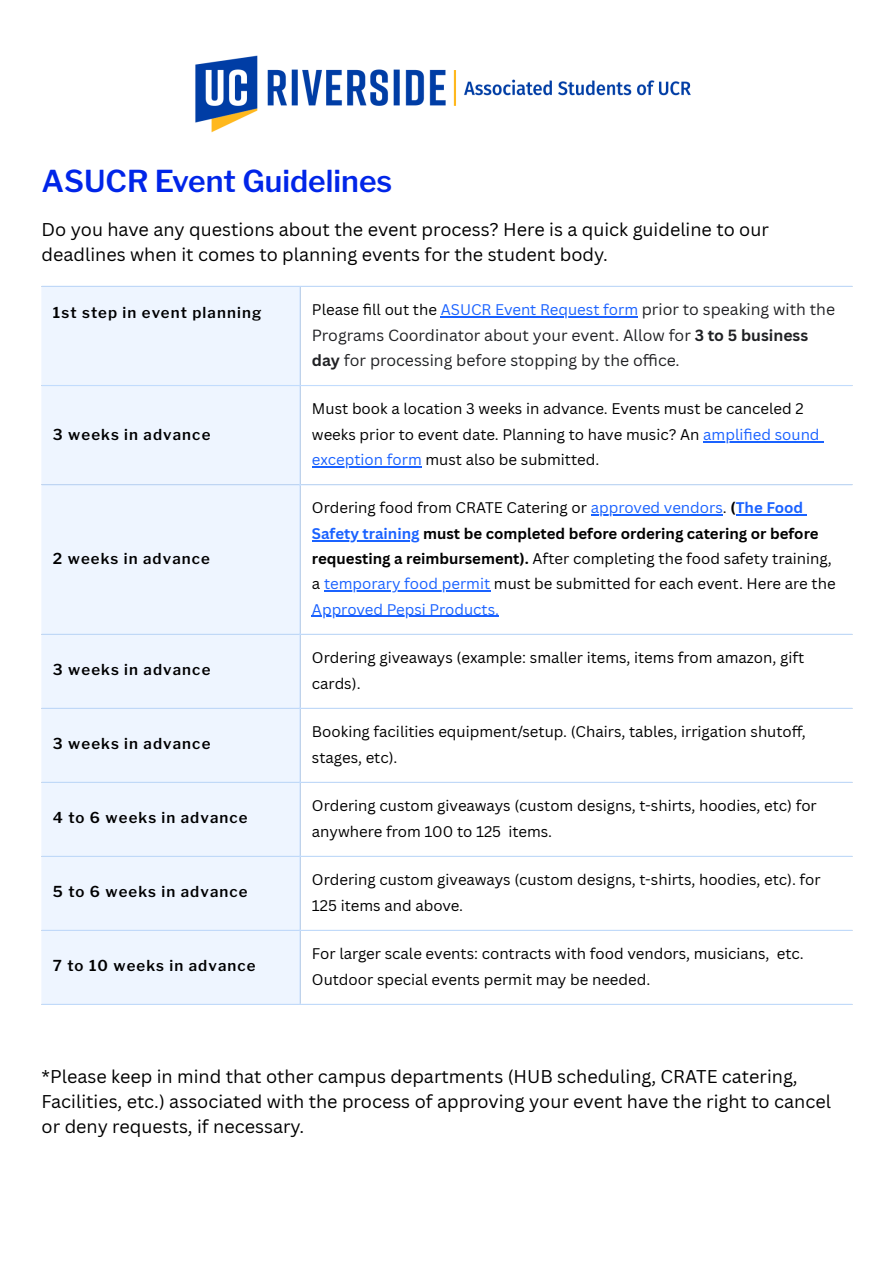
<style>
.page{position:relative;width:894px;height:1263px;background:#fff}
.page>*{position:absolute;margin:0;border:0;box-sizing:border-box;transform-origin:0 0}
.t1{font:600 30px "Libre Franklin";color:#0025e8}
.t2{font:18px/24.8px "Canva Sans";color:#000}
.t3{font:15.75px/25.3px "Canva Sans";color:#202124}
.t4{font:15px/25.3px "Canva Sans";color:#000}
.t5{font:600 15px "Libre Franklin";letter-spacing:.075em;color:#000}
.s1{font-size:15px;color:#000}
.s2{font-size:15px;color:#1a62ff}
.s3{font-weight:700}
.s4{color:#1a62ff}
.s5{font-weight:700;color:#1a62ff}
</style>
<div class="page">
<img style="left:195px;top:55px;width:496px;height:78px">
<div style="left:42px;top:287px;width:257px;height:717px;background:#eef5ff"></div>
<hr style="left:440px;top:316px;width:198px;height:1px;background:#1a62ff">
<hr style="left:703px;top:441px;width:116px;height:1px;background:#1a62ff">
<hr style="left:312px;top:466px;width:109px;height:1px;background:#1a62ff">
<hr style="left:590px;top:515px;width:132px;height:1px;background:#1a62ff">
<hr style="left:735px;top:515px;width:68px;height:1px;background:#1a62ff">
<hr style="left:312px;top:540px;width:107px;height:2px;background:#1a62ff">
<hr style="left:324px;top:590px;width:166px;height:1px;background:#1a62ff">
<hr style="left:312px;top:616px;width:187px;height:1px;background:#1a62ff">
<hr style="left:299px;top:287px;width:1px;height:717px;background:#c2dcfd">
<hr style="left:42px;top:286px;width:810px;height:1px;background:#c2dcfd">
<hr style="left:42px;top:385px;width:810px;height:1px;background:#c2dcfd">
<hr style="left:42px;top:484px;width:810px;height:1px;background:#c2dcfd">
<hr style="left:42px;top:634px;width:810px;height:1px;background:#c2dcfd">
<hr style="left:42px;top:708px;width:810px;height:1px;background:#c2dcfd">
<hr style="left:42px;top:782px;width:810px;height:1px;background:#c2dcfd">
<hr style="left:42px;top:856px;width:810px;height:1px;background:#c2dcfd">
<hr style="left:42px;top:930px;width:810px;height:1px;background:#c2dcfd">
<hr style="left:42px;top:1004px;width:810px;height:1px;background:#c2dcfd">
<h1 class="t1" style="left:42px;top:163px;width:352px">ASUCR Event Guidelines</h1>
<h3 class="t2" style="left:42px;top:217px;width:728px">Do you have any questions about the event process? Here is a quick guideline to our deadlines when it comes to planning events for the student body.</h3>
<p class="t5" style="left:53px;top:304px;width:210px">1st step in event planning</p>
<p class="t3" style="left:312px;top:296px;width:524px"><span class="s1">Please fi ll out the</span> <span class="s2">ASUCR Event Request form</span> prior to speaking with the<br>Programs Coordinator about your event. Allow for <span class="s3">3 to 5 business day</span> for processing before stopping by the offi ce.</p>
<p class="t5" style="left:53px;top:426px;width:159px">3 weeks in advance</p>
<p class="t5" style="left:53px;top:550px;width:158px">2 weeks in advance</p>
<p class="t5" style="left:53px;top:661px;width:159px">3 weeks in advance</p>
<p class="t5" style="left:53px;top:735px;width:159px">3 weeks in advance</p>
<p class="t5" style="left:53px;top:809px;width:196px">4 to 6 weeks in advance</p>
<p class="t5" style="left:53px;top:883px;width:196px">5 to 6 weeks in advance</p>
<p class="t5" style="left:53px;top:957px;width:204px">7 to 10 weeks in advance</p>
<p class="t4" style="left:312px;top:396px;width:509px">Must book a location 3 weeks in advance. Events must be canceled 2 weeks prior to event date. Planning to have music? An <span class="s4">amplified sound exception form</span> must also be submitted.</p>
<p class="t4" style="left:312px;top:495px;width:525px">Ordering food from CRATE Catering or <span class="s4">approved vendors</span>. <span class="s3">(</span><span class="s5">The Food Safety training</span> <span class="s3">must be completed before ordering catering or before requesting a reimbursement).</span> After completing the food safety training, a <span class="s4">temporary food permit</span> must be submitted for each event. Here are the <span class="s4">Approved Pepsi Products.</span></p>
<p class="t4" style="left:312px;top:644px;width:493px;line-height:25.8px">Ordering giveaways (example: smaller items, items from amazon, gift cards).</p>
<p class="t4" style="left:312px;top:718px;width:495px;line-height:25.8px">Booking facilities equipment/setup. (Chairs, tables, irrigation shutoff, stages, etc).</p>
<p class="t4" style="left:312px;top:792px;width:506px;line-height:25.8px">Ordering custom giveaways (custom designs, t-shirts, hoodies, etc) for anywhere from 100 to 125 items.</p>
<p class="t4" style="left:312px;top:866px;width:510px;line-height:25.8px">Ordering custom giveaways (custom designs, t-shirts, hoodies, etc). for<br>125 items and above.</p>
<p class="t4" style="left:312px;top:940px;width:493px;line-height:25.8px">For larger scale events: contracts with food vendors, musicians, etc.<br>Outdoor special events permit may be needed.</p>
<h3 class="t2" style="left:42px;top:1064px;width:790px">*Please keep in mind that other campus departments (HUB scheduling, CRATE catering,<br>Facilities, etc.) associated with the process of approving your event have the right to cancel or deny requests, if necessary.</h3>
</div>
